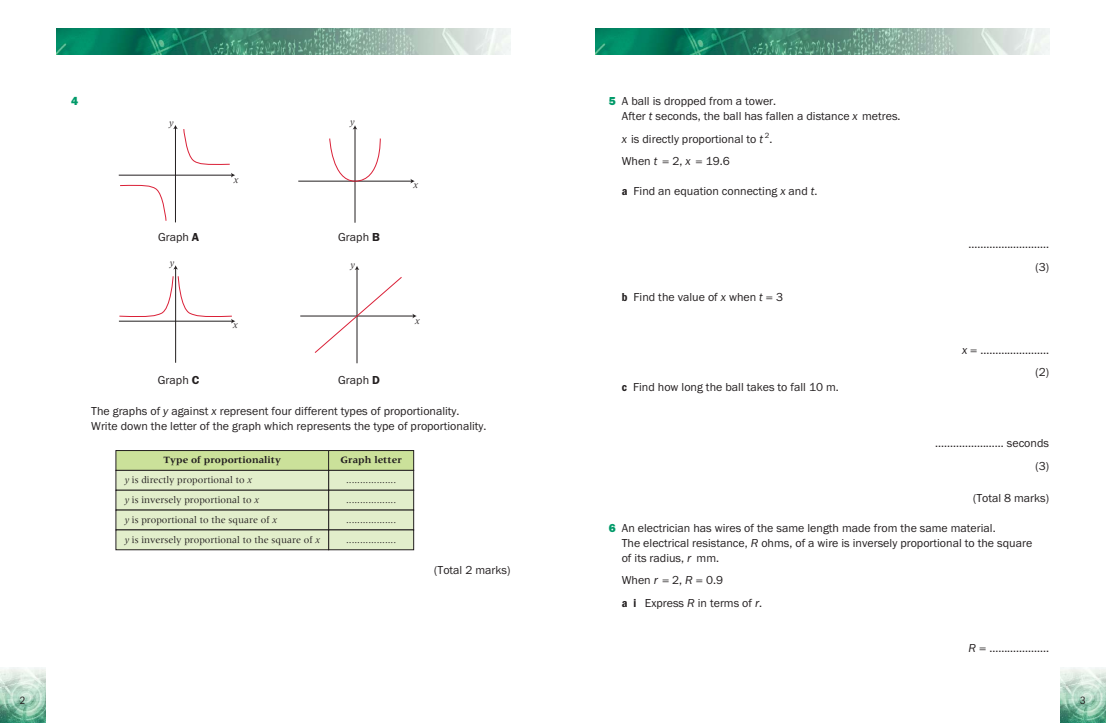
<style>
.page{position:relative;width:1106px;height:723px;background:#fff}
.page>*{position:absolute;margin:0;border:0;box-sizing:border-box;transform-origin:0 0}
.t1{font:12px/22.5px "Franklin Got ITC";color:#231f20}
.t2{font:800 12px "Franklin Got Md ITC";color:#009a69}
.t3{font:11px "Franklin Got Cd ITC";color:#231f20}
.t4{font:10px/19.8px "Meridien";color:#231f20}
.t5{font:700 10px "Meridien";color:#231f20}
.t6{font:italic 10px "Meridien";color:#231f20}
.s1{font-weight:600}
.s2{font-style:italic}
.s3{font-weight:700}
.s4{font-family:"Franklin Got Md ITC";font-weight:800;color:#009a69}
.s5{font-family:"Math Pi Logic"}
.s6{font-family:"Franklin Got Cd ITC";font-weight:600}
</style>
<div class="page">
<img style="left:595px;top:28px;width:454px;height:26px">
<img style="left:1060px;top:667px;width:45px;height:56px">
<img style="left:56px;top:28px;width:454px;height:26px">
<img style="left:0;top:667px;width:45px;height:56px">
<svg style="left:119px;top:125px;width:116px;height:97px"></svg>
<hr style="left:355px;top:128px;width:1px;height:95px;background:#231f20">
<svg style="left:353px;top:125px;width:4px;height:4px"></svg>
<hr style="left:298px;top:181px;width:114px;height:1px;background:#231f20">
<svg style="left:410px;top:179px;width:5px;height:4px"></svg>
<svg style="left:329px;top:138px;width:52px;height:44px"></svg>
<hr style="left:175px;top:268px;width:1px;height:95px;background:#231f20">
<svg style="left:118px;top:275px;width:117px;height:48px"></svg>
<hr style="left:357px;top:269px;width:1px;height:94px;background:#231f20">
<svg style="left:354px;top:266px;width:5px;height:4px"></svg>
<hr style="left:300px;top:316px;width:114px;height:1px;background:#231f20">
<svg style="left:412px;top:314px;width:5px;height:4px"></svg>
<svg style="left:313px;top:276px;width:90px;height:78px"></svg>
<div style="left:116px;top:450px;width:212px;height:20px;background:#cbe19a"></div>
<div style="left:116px;top:450px;width:213px;height:21px;border:1px solid #231f20"></div>
<div style="left:328px;top:450px;width:85px;height:20px;background:#cbe19a"></div>
<div style="left:328px;top:450px;width:86px;height:21px;border:1px solid #231f20"></div>
<div style="left:328px;top:470px;width:85px;height:20px;background:#e2eecb"></div>
<div style="left:328px;top:470px;width:86px;height:20px;border:1px solid #231f20"></div>
<div style="left:328px;top:490px;width:85px;height:20px;background:#e2eecb"></div>
<div style="left:328px;top:490px;width:86px;height:20px;border:1px solid #231f20"></div>
<div style="left:328px;top:510px;width:85px;height:20px;background:#e2eecb"></div>
<div style="left:328px;top:510px;width:86px;height:20px;border:1px solid #231f20"></div>
<div style="left:328px;top:530px;width:85px;height:20px;background:#e2eecb"></div>
<div style="left:328px;top:530px;width:86px;height:20px;border:1px solid #231f20"></div>
<div style="left:116px;top:470px;width:212px;height:20px;background:#e2eecb"></div>
<div style="left:116px;top:470px;width:213px;height:20px;border:1px solid #231f20"></div>
<div style="left:116px;top:490px;width:212px;height:20px;background:#e2eecb"></div>
<div style="left:116px;top:490px;width:213px;height:20px;border:1px solid #231f20"></div>
<div style="left:116px;top:510px;width:212px;height:20px;background:#e2eecb"></div>
<div style="left:116px;top:510px;width:213px;height:20px;border:1px solid #231f20"></div>
<div style="left:116px;top:530px;width:212px;height:20px;background:#e2eecb"></div>
<div style="left:116px;top:530px;width:213px;height:20px;border:1px solid #231f20"></div>
<p class="t2" style="left:71px;top:97px;width:8px">4</p>
<p class="t6" style="left:169px;top:118px;width:6px">y</p>
<p class="t6" style="left:350px;top:118px;width:6px">y</p>
<p class="t6" style="left:234px;top:175px;width:6px">x</p>
<p class="t1" style="left:158px;top:226px;width:43px">Graph <span class="s1">A</span></p>
<p class="t1" style="left:338px;top:226px;width:43px">Graph <span class="s1">B</span></p>
<p class="t6" style="left:170px;top:259px;width:6px">y</p>
<p class="t6" style="left:233px;top:321px;width:6px">x</p>
<p class="t6" style="left:351px;top:261px;width:6px">y</p>
<p class="t1" style="left:158px;top:369px;width:43px">Graph <span class="s1">C</span></p>
<p class="t1" style="left:338px;top:369px;width:43px">Graph <span class="s1">D</span></p>
<p class="t6" style="left:413px;top:181px;width:6px">x</p>
<p class="t6" style="left:415px;top:317px;width:6px">x</p>
<p class="t1" style="left:91px;top:404px;width:397px;line-height:15px">The graphs of <span class="s2">y</span> against <span class="s2">x</span> represent four different types of proportionality.<br>Write down the letter of the graph which represents the type of proportionality.</p>
<p class="t4" style="left:125px;top:451px;width:197px;text-indent:39px"><span class="s3">Type of proportionality<br></span><span class="s2">y</span> is directly proportional to <span class="s2">x<br>y</span> is inversely proportional to <span class="s2">x<br>y</span> is proportional to the square of <span class="s2">x<br>y</span> is inversely proportional to the square of <span class="s2">x</span></p>
<p class="t5" style="left:340px;top:456px;width:63px">Graph letter</p>
<p class="t4" style="left:346px;top:471px;width:52px;text-align:justify">.................. .................. .................. ..................</p>
<p class="t1" style="left:434px;top:559px;width:77px">(Total 2 marks)</p>
<p class="t1" style="left:621px;top:94px;width:280px;line-height:15px;text-indent:-13px"><span class="s4">5</span> A ball is dropped from a tower.<br>After <span class="s2">t</span> seconds, the ball has fallen a distance <span class="s2">x</span> metres.</p>
<p class="t1" style="left:621px;top:128px;width:152px"><span class="s2">x</span> is directly proportional to <span class="s2">t</span> <sup>2</sup>.<br>When <span class="s2">t</span> <span class="s5">#</span> 2, <span class="s2">x</span> <span class="s5">#</span> 19.6</p>
<p class="t1" style="left:621px;top:181px;width:197px"><span class="s6">a</span> Find an equation connecting <span class="s2">x</span> and <span class="s2">t</span>.</p>
<p class="t1" style="left:621px;top:286px;width:163px"><span class="s6">b</span> Find the value of <span class="s2">x</span> when <span class="s2">t</span> <span class="s5">#</span> 3</p>
<p class="t1" style="left:621px;top:377px;width:218px"><span class="s6">c</span> Find how long the ball takes to fall 10 m.</p>
<p class="t1" style="left:968px;top:234px;width:82px;text-align:right">….....………………. (3)</p>
<p class="t1" style="left:962px;top:339px;width:88px;text-align:right"><span class="s2">x</span> <span class="s5">#</span> ………………….. (2)</p>
<p class="t1" style="left:935px;top:433px;width:115px;text-align:right">.....……………… seconds (3)</p>
<p class="t1" style="left:973px;top:487px;width:77px">(Total 8 marks)</p>
<p class="t1" style="left:621px;top:521px;width:412px;line-height:15px;text-indent:-13px"><span class="s4">6</span> An electrician has wires of the same length made from the same material.<br>The electrical resistance, <span class="s2">R</span> ohms, of a wire is inversely proportional to the square of its radius, <span class="s2">r</span> mm.</p>
<p class="t1" style="left:621px;top:570px;width:142px">When <span class="s2">r</span> <span class="s5">#</span> 2, <span class="s2">R</span> <span class="s5">#</span> 0.9<br><span class="s6">a i</span> Express <span class="s2">R</span> in terms of <span class="s2">r</span>.</p>
<p class="t1" style="left:968px;top:637px;width:82px"><span class="s2">R</span> <span class="s5">#</span> ………………..</p>
<p class="t3" style="left:20px;top:696px;width:7px">2</p>
<p class="t3" style="left:1080px;top:696px;width:7px">3</p>
</div>
